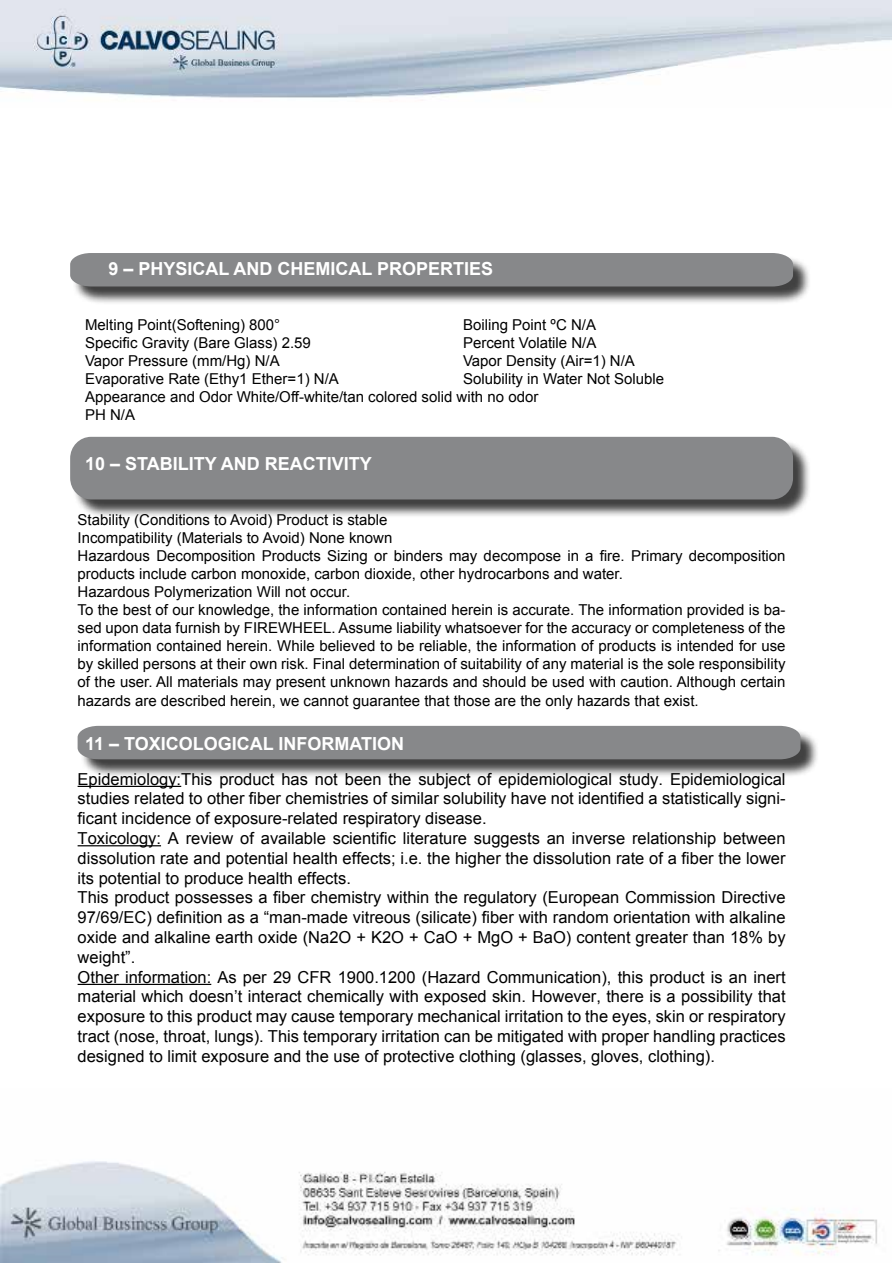
<style>
.page{position:relative;width:893px;height:1263px;background:#fff}
.page>*{position:absolute;margin:0;border:0;box-sizing:border-box;transform-origin:0 0}
.t1{font:700 18px "Arial";color:#fff}
.t2{font:16.5px/19.8px "Arial";color:#000}
.t3{font:15px/18px "Arial";color:#000}
</style>
<div class="page">
<img style="left:0;top:1161px;width:878px;height:102px">
<img style="left:0;top:0;width:892px;height:98px">
<div style="left:72px;top:255px;width:740px;height:50px;background:#000;opacity:.75"></div>
<div style="left:70px;top:253px;width:723px;height:33px;background:#87888a"></div>
<div style="left:80px;top:728px;width:739px;height:50px;background:#000;opacity:.75"></div>
<div style="left:78px;top:726px;width:722px;height:33px;background:#87888a"></div>
<div style="left:72px;top:439px;width:740px;height:79px;background:#000;opacity:.75"></div>
<div style="left:70px;top:437px;width:723px;height:62px;background:#87888a;border-radius:21px"></div>
<hr style="left:78px;top:786px;width:103px;height:1px;background:#000">
<hr style="left:78px;top:845px;width:83px;height:1px;background:#000">
<hr style="left:78px;top:984px;width:133px;height:1px;background:#000">
<p class="t1" style="left:108px;top:257px;width:386px">9 – PHYSICAL AND CHEMICAL PROPERTIES</p>
<p class="t3" style="left:85px;top:316px;width:197px">Melting Point(Softening) 800°</p>
<p class="t3" style="left:463px;top:316px;width:135px">Boiling Point ºC N/A</p>
<p class="t3" style="left:85px;top:334px;width:227px">Specific Gravity (Bare Glass) 2.59</p>
<p class="t3" style="left:463px;top:334px;width:135px">Percent Volatile N/A</p>
<p class="t3" style="left:85px;top:352px;width:196px">Vapor Pressure (mm/Hg) N/A</p>
<p class="t3" style="left:463px;top:352px;width:173px">Vapor Density (Air=1) N/A</p>
<p class="t3" style="left:85px;top:370px;width:255px">Evaporative Rate (Ethy1 Ether=1) N/A</p>
<p class="t3" style="left:85px;top:370px;width:581px;text-indent:378px">Solubility in Water Not Soluble<br>Appearance and Odor White/Off-white/tan colored solid with no odor<br>PH N/A</p>
<p class="t1" style="left:85px;top:451px;width:288px">10 – STABILITY AND REACTIVITY</p>
<p class="t3" style="left:78px;top:511px;width:709px">Stability (Conditions to Avoid) Product is stable<br>Incompatibility (Materials to Avoid) None known<br>Hazardous Decomposition Products Sizing or binders may decompose in a fire. Primary decomposition products include carbon monoxide, carbon dioxide, other hydrocarbons and water.<br>Hazardous Polymerization Will not occur.<br>To the best of our knowledge, the information contained herein is accurate. The information provided is ba&shy;sed upon data furnish by FIREWHEEL. Assume liability whatsoever for the accuracy or completeness of the information contained herein. While believed to be reliable, the information of products is intended for use by skilled persons at their own risk. Final determination of suitability of any material is the sole responsibility of the user. All materials may present unknown hazards and should be used with caution. Although certain hazards are described herein, we cannot guarantee that those are the only hazards that exist.</p>
<p class="t1" style="left:85px;top:731px;width:321px">11 – TOXICOLOGICAL INFORMATION</p>
<p class="t2" style="left:78px;top:769px;width:709px">Epidemiology:This product has not been the subject of epidemiological study. Epidemiological studies related to other fiber chemistries of similar solubility have not identified a statistically signi&shy;ficant incidence of exposure-related respiratory disease.<br>Toxicology: A review of available scientific literature suggests an inverse relationship between dissolution rate and potential health effects; i.e. the higher the dissolution rate of a fiber the lower its potential to produce health effects.<br>This product possesses a fiber chemistry within the regulatory (European Commission Directive 97/69/EC) definition as a “man-made vitreous (silicate) fiber with random orientation with alkaline oxide and alkaline earth oxide (Na2O + K2O + CaO + MgO + BaO) content greater than 18% by weight”.<br>Other information: As per 29 CFR 1900.1200 (Hazard Communication), this product is an inert material which doesn’t interact chemically with exposed skin. However, there is a possibility that exposure to this product may cause temporary mechanical irritation to the eyes, skin or respiratory tract (nose, throat, lungs). This temporary irritation can be mitigated with proper handling practices designed to limit exposure and the use of protective clothing (glasses, gloves, clothing).</p>
</div>
